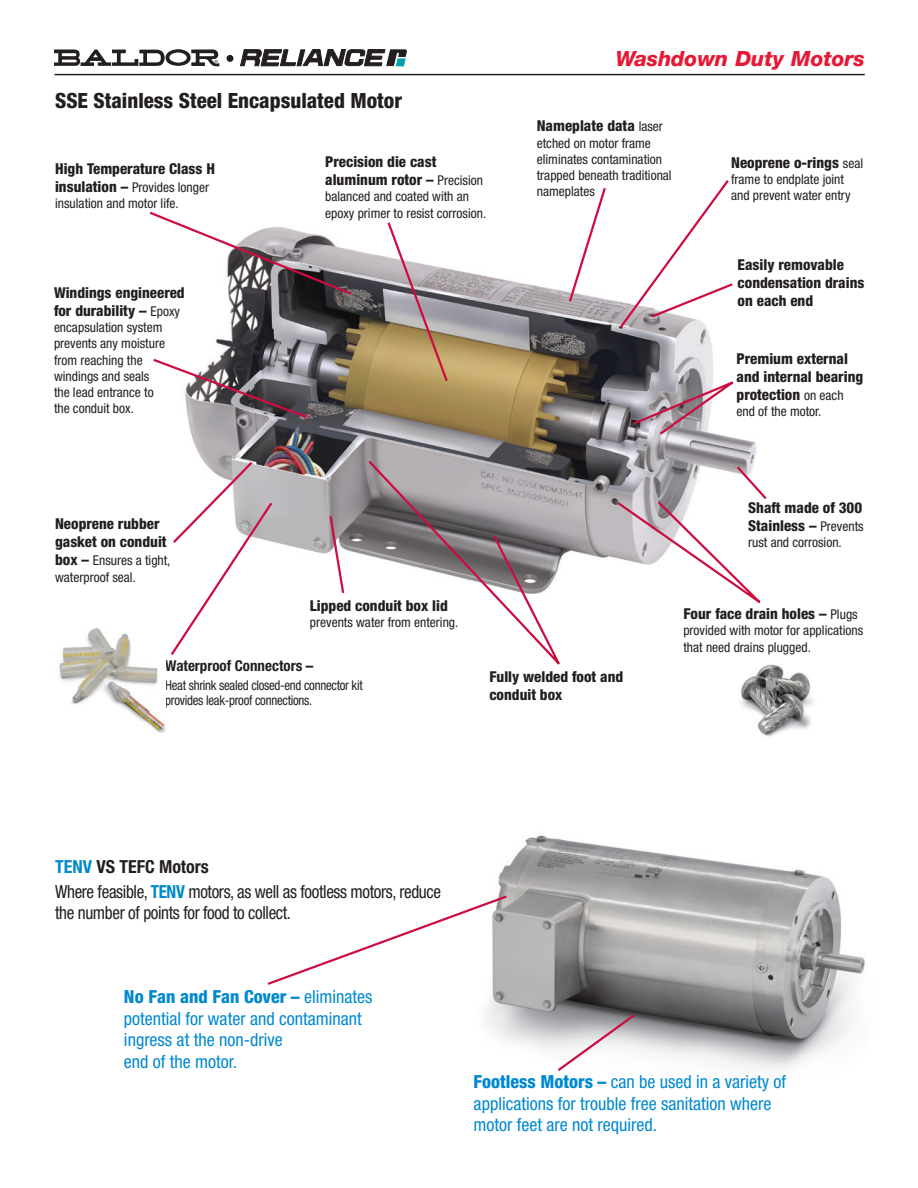
<style>
.page{position:relative;width:918px;height:1188px;background:#fff}
.page>*{position:absolute;margin:0;border:0;box-sizing:border-box;transform-origin:0 0}
.t1{font:800 condensed 21px "Helvetica Neue LT Std";color:#231f20}
.t2{font:italic 800 21px "Helvetica Neue LT Std";color:#e51836}
.t3{font:condensed 18px/21.6px "Helvetica Neue LT Std";color:#0089cf}
.t4{font:condensed 18px/25.3px "Helvetica Neue LT Std";letter-spacing:-.02em;color:#231f20;scale:.95 1}
.t5{font:800 condensed 15px/18px "Helvetica Neue LT Std";color:#231f20}
.t6{font:700 condensed 15px "Helvetica Neue LT Std";color:#231f20}
.t7{font:condensed 13.5px/16.2px "Helvetica Neue LT Std";color:#231f20}
.t8{font:condensed 13.5px/15px "Helvetica Neue LT Std";letter-spacing:-.02em;color:#231f20;scale:.95 1}
.s1{font-weight:800;font-size:15px}
.s2{font-weight:400;font-size:13.5px}
.s3{font-weight:800}
.s4{font-weight:700;color:#0089cf}
.s5{font-weight:700}
</style>
<div class="page">
<img style="left:486px;top:835px;width:379px;height:235px">
<img style="left:741px;top:664px;width:73px;height:73px">
<img style="left:188px;top:250px;width:568px;height:308px">
<svg style="left:149px;top:211px;width:205px;height:86px"></svg>
<svg style="left:153px;top:357px;width:156px;height:63px"></svg>
<svg style="left:328px;top:514px;width:18px;height:79px"></svg>
<svg style="left:267px;top:894px;width:242px;height:93px"></svg>
<svg style="left:555px;top:1012px;width:83px;height:59px"></svg>
<svg style="left:386px;top:222px;width:64px;height:162px"></svg>
<svg style="left:567px;top:188px;width:41px;height:116px"></svg>
<svg style="left:617px;top:180px;width:118px;height:151px"></svg>
<svg style="left:366px;top:458px;width:202px;height:207px"></svg>
<svg style="left:615px;top:464px;width:152px;height:139px"></svg>
<svg style="left:631px;top:373px;width:119px;height:64px"></svg>
<svg style="left:54px;top:49px;width:165px;height:17px"></svg>
<div style="left:227px;top:55px;width:6px;height:7px;background:#231f20;border-radius:50%"></div>
<svg style="left:240px;top:49px;width:167px;height:17px"></svg>
<hr style="left:55px;top:74px;width:810px;height:1px;background:#231f20">
<img style="left:59px;top:628px;width:107px;height:104px">
<svg style="left:170px;top:459px;width:104px;height:196px"></svg>
<h1 class="t1" style="left:55px;top:88px;width:349px">SSE Stainless Steel Encapsulated Motor</h1>
<p class="t5" style="left:55px;top:159px;width:161px">High Temperature Class H</p>
<p class="t7" style="left:55px;top:179px;width:155px"><span class="s1">insulation –</span> Provides longer insulation and motor life.</p>
<p class="t5" style="left:54px;top:283px;width:132px">Windings engineered for durability – <span class="s2">Epoxy</span></p>
<p class="t7" style="left:54px;top:319px;width:113px">encapsulation system prevents any moisture from reaching the windings and seals the lead entrance to the conduit box.</p>
<p class="t5" style="left:55px;top:515px;width:113px">Neoprene rubber gasket on conduit</p>
<p class="t7" style="left:55px;top:552px;width:117px"><span class="s1">box –</span> Ensures a tight, waterproof seal.</p>
<p class="t5" style="left:325px;top:153px;width:159px">Precision die cast aluminum rotor – <span class="s2">Precision</span></p>
<p class="t7" style="left:325px;top:188px;width:163px">balanced and coated with an epoxy primer to resist corrosion.</p>
<p class="t5" style="left:310px;top:597px;width:139px">Lipped conduit box lid</p>
<p class="t7" style="left:310px;top:614px;width:150px">prevents water from entering.</p>
<h1 class="t2" style="left:616px;top:46px;width:251px">Washdown Duty Motors</h1>
<p class="t5" style="left:537px;top:117px;width:128px">Nameplate data <span class="s2">laser</span></p>
<p class="t7" style="left:537px;top:135px;width:136px">etched on motor frame eliminates contamination trapped beneath traditional nameplates</p>
<p class="t5" style="left:731px;top:153px;width:134px">Neoprene o-rings <span class="s2">seal</span></p>
<p class="t7" style="left:731px;top:171px;width:121px">frame to endplate joint and prevent water entry</p>
<p class="t5" style="left:738px;top:255px;width:128px">Easily removable condensation drains on each end</p>
<p class="t5" style="left:737px;top:349px;width:128px">Premium external and internal bearing protection <span class="s2">on each</span></p>
<p class="t7" style="left:737px;top:403px;width:86px">end of the motor.</p>
<p class="t5" style="left:748px;top:498px;width:117px">Shaft made of 300<br>Stainless – <span class="s2">Prevents</span></p>
<p class="t7" style="left:748px;top:534px;width:95px">rust and corrosion.</p>
<p class="t5" style="left:683px;top:605px;width:176px">Four face drain holes – <span class="s2">Plugs</span></p>
<p class="t7" style="left:683px;top:622px;width:181px">provided with motor for applications that need drains plugged.</p>
<p class="t6" style="left:165px;top:656px;width:150px">Waterproof Connectors <span class="s3">–</span></p>
<p class="t8" style="left:165px;top:678px;width:209px">Heat shrink sealed closed-end connector kit provides leak-proof connections.</p>
<p class="t5" style="left:489px;top:667px;width:135px">Fully welded foot and conduit box</p>
<h2 class="t4" style="left:55px;top:854px;width:408px"><span class="s4">TENV</span> <span class="s5">VS TEFC Motors<br></span>Where feasible, <span class="s4">TENV</span> motors, as well as footless motors, reduce</h2>
<h2 class="t4" style="left:55px;top:900px;width:250px">the number of points for food to collect.</h2>
<h2 class="t3" style="left:124px;top:986px;width:250px"><span class="s3">No Fan and Fan Cover –</span> eliminates potential for water and contaminant ingress at the non-drive<br>end of the motor.</h2>
<h2 class="t3" style="left:474px;top:1071px;width:314px"><span class="s3">Footless Motors –</span> can be used in a variety of applications for trouble free sanitation where motor feet are not required.</h2>
</div>
